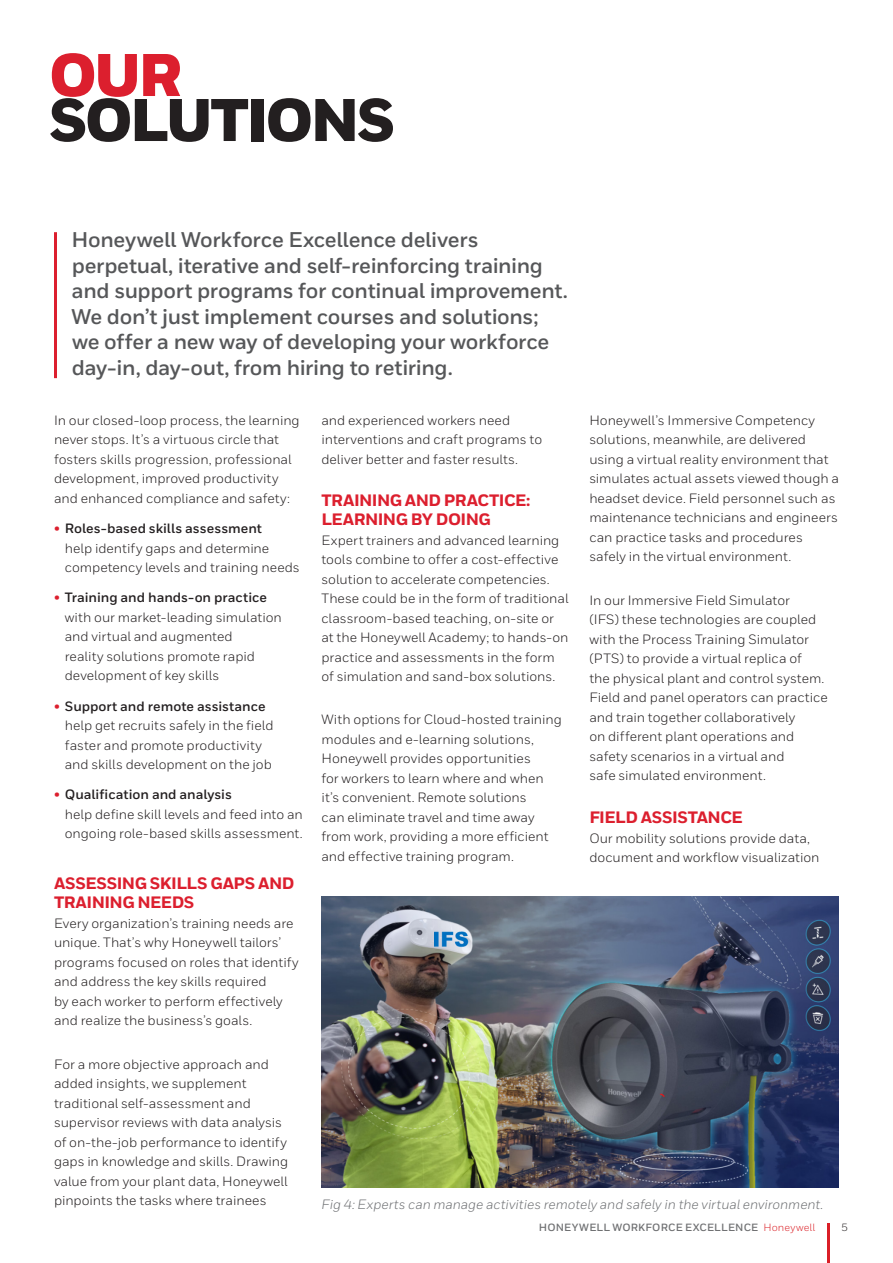
<style>
.page{position:relative;width:893px;height:1263px;background:#fff}
.page>*{position:absolute;margin:0;border:0;box-sizing:border-box;transform-origin:0 0}
.Title_40_30__the_res{font:900 60px "Honeywell Sans";letter-spacing:-.05em;color:#231f20}
.Title_40_30__the_res-2{font:900 60px "Honeywell Sans";color:#dc1f2e}
.Intro_Body{font:700 21.3px/25.5px "Honeywell Sans";letter-spacing:-.015em;color:#565759}
.Body__9_13_pt{font:800 16.5px/19.5px "Honeywell Sans";letter-spacing:-.03em;color:#dc1f2e}
.Body__9_13_pt-2{font:13.5px/19.5px "Honeywell Sans";color:#231f20}
.Body__9_13_pt-3{font:italic 13.5px "Honeywell Sans";color:#6d6f72}
.t1{font:700 10.5px "Honeywell Sans";letter-spacing:.015em;color:#707173}
.t2{font:10.5px "Honeywell Sans";color:#231f20}
.s1{font-weight:700;color:#dc1f2e}
.s2{font-weight:700}
.s3{font-weight:400;color:#dc272d}
</style>
<div class="page">
<hr style="left:827px;top:1223px;width:3px;height:40px;background:#da1f27">
<hr style="left:54px;top:232px;width:3px;height:146px;background:#dc1f2e">
<img style="left:321px;top:896px;width:518px;height:291px">
<p class="Title_40_30__the_res-2" style="left:49px;top:38px;width:135px">OUR</p>
<p class="Title_40_30__the_res" style="left:49px;top:83px;width:348px">SOLUTIONS</p>
<p class="Intro_Body" style="left:71px;top:227px;width:498px">Honeywell Workforce Excellence delivers perpetual, iterative and self-reinforcing training and support programs for continual improvement.<br>We don’t just implement courses and solutions; we offer a new way of developing your workforce day-in, day-out, from hiring to retiring.</p>
<p class="Body__9_13_pt-2" style="left:54px;top:410px;width:247px">In our closed-loop process, the learning never stops. It’s a virtuous circle that fosters skills progression, professional development, improved productivity and enhanced compliance and safety:</p>
<p class="Body__9_13_pt-2" style="left:65px;top:519px;width:236px;text-indent:-11px"><span class="s1">•</span> <span class="s2">Roles-based skills assessment<br></span>help identify gaps and determine competency levels and training needs</p>
<p class="Body__9_13_pt-2" style="left:65px;top:588px;width:219px;text-indent:-11px"><span class="s1">•</span> <span class="s2">Training and hands-on practice </span>with our market-leading simulation and virtual and augmented<br>reality solutions promote rapid development of key skills</p>
<p class="Body__9_13_pt-2" style="left:65px;top:696px;width:210px;text-indent:-11px"><span class="s1">•</span> <span class="s2">Support and remote assistance </span>help get recruits safely in the field faster and promote productivity and skills development on the job</p>
<p class="Body__9_13_pt-2" style="left:65px;top:785px;width:240px;text-indent:-11px"><span class="s1">•</span> <span class="s2">Qualification and analysis<br></span>help define skill levels and feed into an ongoing role-based skills assessment.</p>
<p class="Body__9_13_pt" style="left:54px;top:874px;width:242px">ASSESSING SKILLS GAPS AND<br>TRAINING NEEDS</p>
<p class="Body__9_13_pt-2" style="left:54px;top:913px;width:246px">Every organization’s training needs are unique. That’s why Honeywell tailors’ programs focused on roles that identify and address the key skills required<br>by each worker to perform effectively and realize the business’s goals.</p>
<p class="Body__9_13_pt-2" style="left:54px;top:1054px;width:236px">For a more objective approach and added insights, we supplement traditional self-assessment and supervisor reviews with data analysis of on-the-job performance to identify gaps in knowledge and skills. Drawing value from your plant data, Honeywell pinpoints the tasks where trainees</p>
<p class="Body__9_13_pt-2" style="left:589px;top:410px;width:251px">Honeywell’s Immersive Competency solutions, meanwhile, are delivered using a virtual reality environment that simulates actual assets viewed though a headset device. Field personnel such as maintenance technicians and engineers can practice tasks and procedures safely in the virtual environment.</p>
<p class="Body__9_13_pt-2" style="left:589px;top:590px;width:240px">In our Immersive Field Simulator<br>(IFS) these technologies are coupled with the Process Training Simulator (PTS) to provide a virtual replica of<br>the physical plant and control system.<br>Field and panel operators can practice and train together collaboratively<br>on different plant operations and safety scenarios in a virtual and<br>safe simulated environment.</p>
<p class="Body__9_13_pt" style="left:589px;top:808px;width:155px">FIELD ASSISTANCE</p>
<p class="Body__9_13_pt-2" style="left:589px;top:828px;width:232px">Our mobility solutions provide data, document and workflow visualization</p>
<p class="Body__9_13_pt-2" style="left:321px;top:410px;width:222px">and experienced workers need interventions and craft programs to deliver better and faster results.</p>
<p class="Body__9_13_pt" style="left:321px;top:491px;width:211px">TRAINING AND PRACTICE:<br>LEARNING BY DOING</p>
<p class="Body__9_13_pt-2" style="left:321px;top:530px;width:249px">Expert trainers and advanced learning tools combine to offer a cost-effective solution to accelerate competencies.<br>These could be in the form of traditional classroom-based teaching, on-site or at the Honeywell Academy; to hands-on practice and assessments in the form of simulation and sand-box solutions.</p>
<p class="Body__9_13_pt-2" style="left:321px;top:710px;width:242px">With options for Cloud-hosted training modules and e-learning solutions, Honeywell provides opportunities<br>for workers to learn where and when it’s convenient. Remote solutions<br>can eliminate travel and time away from work, providing a more efficient and effective training program.</p>
<p class="Body__9_13_pt-3" style="left:321px;top:1196px;width:503px">Fig 4: Experts can manage activities remotely and safely in the virtual environment.</p>
<p class="t1" style="left:539px;top:1221px;width:278px">HONEYWELL WORKFORCE EXCELLENCE <span class="s3">Honeywell</span></p>
<p class="t2" style="left:841px;top:1221px;width:8px">5</p>
</div>
